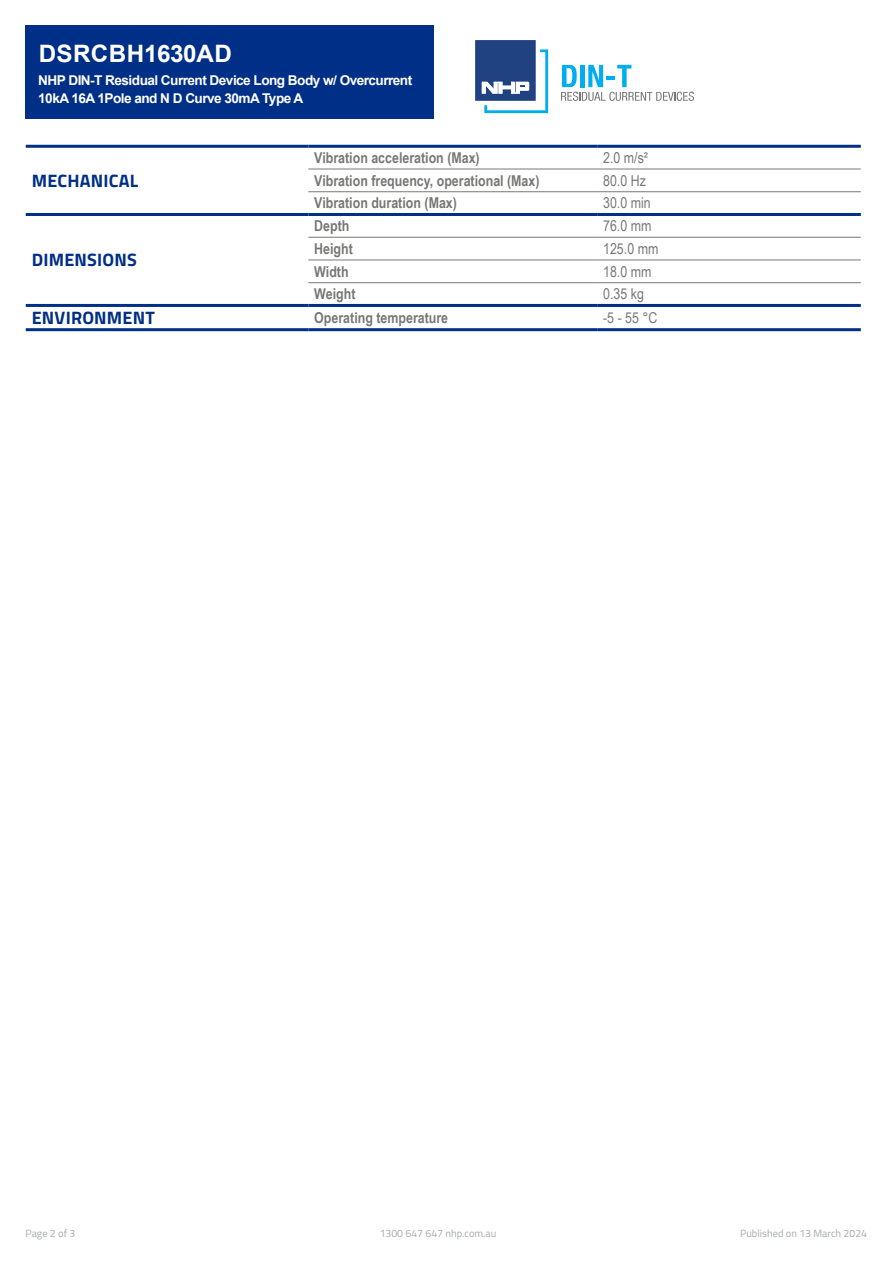
<style>
.page{position:relative;width:893px;height:1263px;background:#fff}
.page>*{position:absolute;margin:0;border:0;box-sizing:border-box;transform-origin:0 0}
.Item_Number{font:700 24px "Arial";letter-spacing:.015em;color:#fff}
.t1{font:700 18px "Titillium";letter-spacing:.01em;color:#002f87}
.t2{font:700 15px "Arial Narrow";color:#777876}
.t3{font:15px "Arial Narrow";color:#777876}
.Display_Name{font:700 13.5px/18px "Arial";letter-spacing:-.04em;color:#fff}
.t4{font:10.5px "Titillium";color:#a7a9ac}
</style>
<div class="page">
<div style="left:26px;top:26px;width:408px;height:93px;background:#002f87"></div>
<hr style="left:308px;top:213px;width:289px;height:3px;background:#002f87">
<hr style="left:597px;top:213px;width:264px;height:3px;background:#002f87">
<hr style="left:308px;top:169px;width:289px;height:1px;background:#777876">
<hr style="left:308px;top:191px;width:289px;height:1px;background:#777876">
<hr style="left:308px;top:237px;width:289px;height:1px;background:#777876">
<hr style="left:308px;top:260px;width:289px;height:1px;background:#777876">
<hr style="left:308px;top:282px;width:289px;height:1px;background:#777876">
<hr style="left:308px;top:304px;width:289px;height:3px;background:#002f87">
<hr style="left:597px;top:304px;width:264px;height:3px;background:#002f87">
<hr style="left:26px;top:213px;width:282px;height:3px;background:#002f87">
<hr style="left:26px;top:304px;width:282px;height:3px;background:#002f87">
<hr style="left:26px;top:145px;width:282px;height:3px;background:#002f87">
<hr style="left:308px;top:145px;width:289px;height:3px;background:#002f87">
<hr style="left:597px;top:145px;width:264px;height:3px;background:#002f87">
<hr style="left:26px;top:328px;width:282px;height:3px;background:#002f87">
<hr style="left:308px;top:328px;width:289px;height:3px;background:#002f87">
<hr style="left:597px;top:328px;width:264px;height:3px;background:#002f87">
<hr style="left:597px;top:169px;width:264px;height:1px;background:#777876">
<hr style="left:597px;top:191px;width:264px;height:1px;background:#777876">
<hr style="left:597px;top:237px;width:264px;height:1px;background:#777876">
<hr style="left:597px;top:260px;width:264px;height:1px;background:#777876">
<hr style="left:597px;top:282px;width:264px;height:1px;background:#777876">
<svg style="left:475px;top:40px;width:73px;height:73px"></svg>
<svg style="left:561px;top:65px;width:133px;height:36px"></svg>
<p class="Item_Number" style="left:39px;top:37px;width:195px">DSRCBH1630AD</p>
<p class="Display_Name" style="left:38px;top:71px;width:375px">NHP DIN-T Residual Current Device Long Body w/ Overcurrent<br>10kA 16A 1Pole and N D Curve 30mA Type A</p>
<p class="t1" style="left:32px;top:166px;width:108px">MECHANICAL</p>
<p class="t1" style="left:32px;top:246px;width:107px">DIMENSIONS</p>
<p class="t2" style="left:314px;top:146px;width:167px">Vibration acceleration (Max)</p>
<p class="t3" style="left:603px;top:147px;width:46px">2.0 m/s²</p>
<p class="t2" style="left:314px;top:169px;width:227px">Vibration frequency, operational (Max)</p>
<p class="t3" style="left:603px;top:169px;width:44px">80.0 Hz</p>
<p class="t2" style="left:314px;top:192px;width:144px">Vibration duration (Max)</p>
<p class="t3" style="left:603px;top:192px;width:49px">30.0 min</p>
<p class="t2" style="left:314px;top:215px;width:37px">Depth</p>
<p class="t3" style="left:603px;top:215px;width:50px">76.0 mm</p>
<p class="t2" style="left:314px;top:237px;width:40px">Height</p>
<p class="t3" style="left:603px;top:238px;width:57px">125.0 mm</p>
<p class="t2" style="left:314px;top:260px;width:36px">Width</p>
<p class="t3" style="left:603px;top:260px;width:50px">18.0 mm</p>
<p class="t2" style="left:314px;top:283px;width:43px">Weight</p>
<p class="t3" style="left:603px;top:283px;width:42px">0.35 kg</p>
<p class="t1" style="left:32px;top:304px;width:124px">ENVIRONMENT</p>
<p class="t2" style="left:314px;top:306px;width:135px">Operating temperature</p>
<p class="t3" style="left:603px;top:307px;width:56px">-5 - 55 °C</p>
<p class="t4" style="left:26px;top:1226px;width:51px">Page 2 of 3</p>
<p class="t4" style="left:380px;top:1226px;width:118px">1300 647 647 nhp.com.au</p>
<p class="t4" style="left:740px;top:1226px;width:128px">Published on 13 March 2024</p>
</div>
